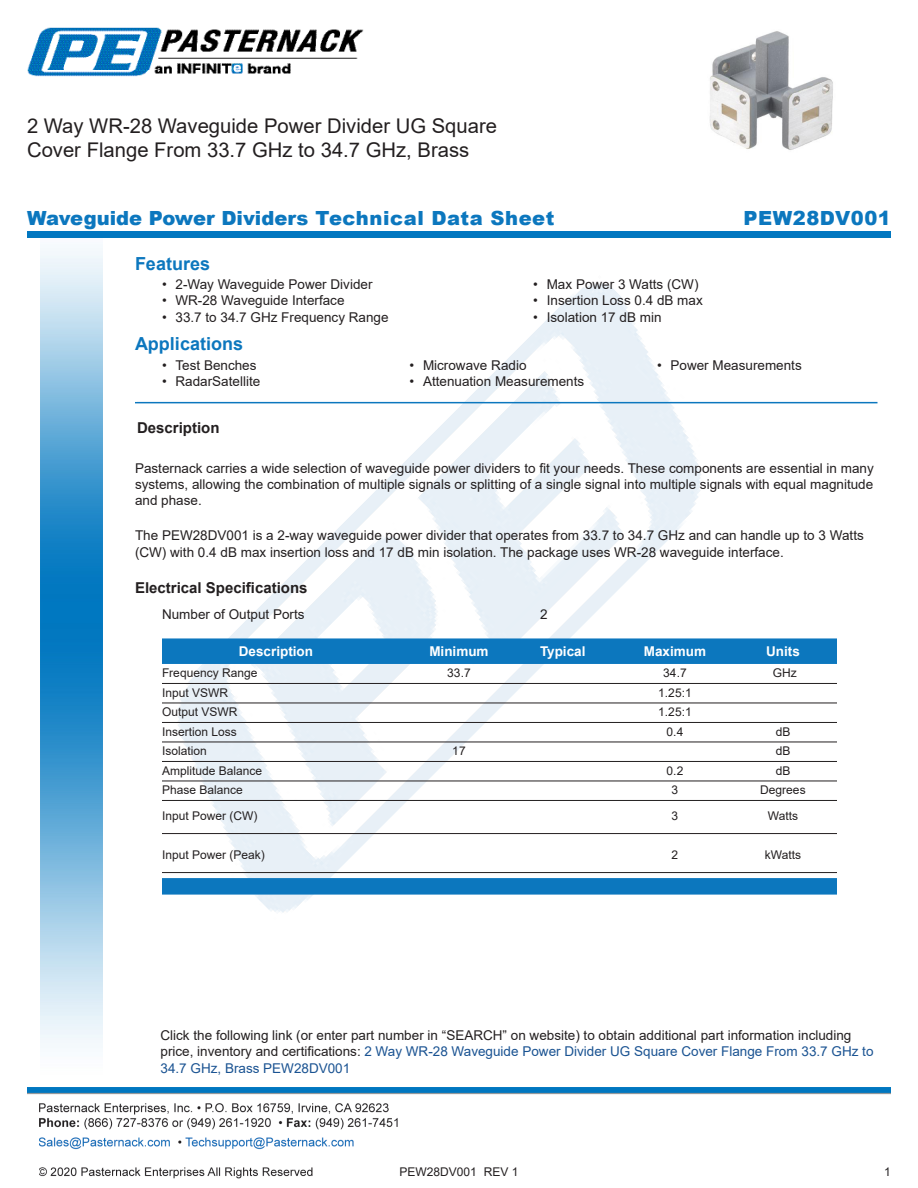
<style>
.page{position:relative;width:918px;height:1188px;background:#fff}
.page>*{position:absolute;margin:0;border:0;box-sizing:border-box;transform-origin:0 0}
.Web_Description_Para{font:20.25px/24.3px "Arial";color:#231f20}
.t1{font:900 19.5px "Arial";color:#0c77be}
.t2{font:900 19.5px "Arial";letter-spacing:.025em;color:#0c77be}
.Head1{font:700 18px "Arial";color:#0c77be}
.Head1-2{font:700 15px "Arial";color:#231f20}
.Marketing_and_URL{font:13.5px/16.2px "Arial";color:#231f20;text-align:justify}
.Description_and_PN_L{font:13.5px/16.2px "Arial";color:#231f20}
.Table-Header{font:700 13.5px "Arial";color:#fff}
.Specs_Para{font:13.5px "Arial";color:#231f20}
.Table-Body{font:12px "Arial";color:#231f20}
.s1{color:#1a5392}
</style>
<div class="page">
<img style="left:39px;top:1103px;width:359px;height:76px">
<img style="left:102px;top:248px;width:719px;height:722px">
<img style="left:27px;top:1088px;width:864px;height:7px">
<img style="left:40px;top:237px;width:62px;height:811px">
<div style="left:27px;top:231px;width:864px;height:6px;background:#0177c0"></div>
<img style="left:27px;top:27px;width:337px;height:50px">
<hr style="left:135px;top:402px;width:743px;height:1px;background:#0c77be">
<div style="left:162px;top:638px;width:675px;height:26px;background:#0c77be"></div>
<hr style="left:162px;top:683px;width:675px;height:1px;background:#231f20">
<hr style="left:162px;top:703px;width:675px;height:1px;background:#231f20">
<hr style="left:162px;top:722px;width:675px;height:1px;background:#231f20">
<hr style="left:162px;top:742px;width:675px;height:1px;background:#231f20">
<hr style="left:162px;top:761px;width:675px;height:1px;background:#231f20">
<hr style="left:162px;top:781px;width:675px;height:1px;background:#231f20">
<hr style="left:162px;top:800px;width:675px;height:1px;background:#231f20">
<hr style="left:162px;top:833px;width:675px;height:1px;background:#231f20">
<hr style="left:162px;top:872px;width:675px;height:1px;background:#231f20">
<div style="left:162px;top:878px;width:675px;height:17px;background:#0c77be"></div>
<img style="left:710px;top:31px;width:123px;height:119px">
<h1 class="Web_Description_Para" style="left:27px;top:114px;width:471px">2 Way WR-28 Waveguide Power Divider UG Square<br>Cover Flange From 33.7 GHz to 34.7 GHz, Brass</h1>
<p class="t1" style="left:27px;top:204px;width:529px">Waveguide Power Dividers Technical Data Sheet</p>
<p class="t2" style="left:743px;top:204px;width:149px">PEW28DV001</p>
<p class="Head1" style="left:135px;top:251px;width:77px">Features</p>
<p class="Marketing_and_URL" style="left:162px;top:276px;width:212px">• 2-Way Waveguide Power Divider</p>
<p class="Marketing_and_URL" style="left:162px;top:292px;width:184px">• WR-28 Waveguide Interface</p>
<p class="Marketing_and_URL" style="left:162px;top:309px;width:228px">• 33.7 to 34.7 GHz Frequency Range</p>
<p class="Head1" style="left:135px;top:331px;width:110px">Applications</p>
<p class="Marketing_and_URL" style="left:162px;top:357px;width:96px">• Test Benches</p>
<p class="Marketing_and_URL" style="left:162px;top:373px;width:100px">• RadarSatellite</p>
<p class="Marketing_and_URL" style="left:533px;top:276px;width:167px">• Max Power 3 Watts (CW)</p>
<p class="Marketing_and_URL" style="left:533px;top:292px;width:171px">• Insertion Loss 0.4 dB max</p>
<p class="Marketing_and_URL" style="left:533px;top:309px;width:130px">• Isolation 17 dB min</p>
<p class="Marketing_and_URL" style="left:410px;top:357px;width:119px">• Microwave Radio</p>
<p class="Marketing_and_URL" style="left:410px;top:373px;width:176px">• Attenuation Measurements</p>
<p class="Marketing_and_URL" style="left:657px;top:357px;width:146px">• Power Measurements</p>
<p class="Head1-2" style="left:137px;top:418px;width:84px">Description</p>
<p class="Marketing_and_URL" style="left:135px;top:460px;width:740px">Pasternack carries a wide selection of waveguide power dividers to fit your needs. These components are essential in many systems, allowing the combination of multiple signals or splitting of a single signal into multiple signals with equal magnitude and phase.</p>
<p class="Marketing_and_URL" style="left:135px;top:526px;width:730px;line-height:17.1px">The PEW28DV001 is a 2-way waveguide power divider that operates from 33.7 to 34.7 GHz and can handle up to 3 Watts (CW) with 0.4 dB max insertion loss and 17 dB min isolation. The package uses WR-28 waveguide interface.</p>
<p class="Head1-2" style="left:135px;top:577px;width:174px">Electrical Specifications</p>
<p class="Specs_Para" style="left:162px;top:605px;width:144px">Number of Output Ports</p>
<p class="Specs_Para" style="left:540px;top:605px;width:9px">2</p>
<p class="Table-Header" style="left:239px;top:641px;width:76px">Description</p>
<p class="Table-Header" style="left:429px;top:641px;width:61px">Minimum</p>
<p class="Table-Header" style="left:540px;top:641px;width:47px">Typical</p>
<p class="Table-Header" style="left:644px;top:641px;width:64px">Maximum</p>
<p class="Table-Header" style="left:766px;top:641px;width:35px">Units</p>
<p class="Table-Body" style="left:162px;top:665px;width:97px">Frequency Range</p>
<p class="Table-Body" style="left:447px;top:665px;width:25px">33.7</p>
<p class="Table-Body" style="left:663px;top:665px;width:25px">34.7</p>
<p class="Table-Body" style="left:773px;top:665px;width:25px">GHz</p>
<p class="Table-Body" style="left:162px;top:684px;width:68px">Input VSWR</p>
<p class="Table-Body" style="left:658px;top:684px;width:35px">1.25:1</p>
<p class="Table-Body" style="left:162px;top:704px;width:77px">Output VSWR</p>
<p class="Table-Body" style="left:658px;top:704px;width:35px">1.25:1</p>
<p class="Table-Body" style="left:162px;top:723px;width:76px">Insertion Loss</p>
<p class="Table-Body" style="left:667px;top:723px;width:18px">0.4</p>
<p class="Table-Body" style="left:776px;top:723px;width:16px">dB</p>
<p class="Table-Body" style="left:162px;top:743px;width:46px">Isolation</p>
<p class="Table-Body" style="left:452px;top:743px;width:15px">17</p>
<p class="Table-Body" style="left:776px;top:743px;width:16px">dB</p>
<p class="Table-Body" style="left:162px;top:762px;width:102px">Amplitude Balance</p>
<p class="Table-Body" style="left:667px;top:762px;width:18px">0.2</p>
<p class="Table-Body" style="left:776px;top:762px;width:16px">dB</p>
<p class="Table-Body" style="left:162px;top:782px;width:82px">Phase Balance</p>
<p class="Table-Body" style="left:672px;top:782px;width:8px">3</p>
<p class="Table-Body" style="left:760px;top:782px;width:47px">Degrees</p>
<p class="Table-Body" style="left:162px;top:807px;width:97px">Input Power (CW)</p>
<p class="Table-Body" style="left:672px;top:807px;width:8px">3</p>
<p class="Table-Body" style="left:768px;top:807px;width:32px">Watts</p>
<p class="Table-Body" style="left:162px;top:846px;width:104px">Input Power (Peak)</p>
<p class="Table-Body" style="left:672px;top:846px;width:8px">2</p>
<p class="Table-Body" style="left:765px;top:846px;width:38px">kWatts</p>
<p class="Description_and_PN_L" style="left:160px;top:1027px;width:715px">Click the following link (or enter part number in “SEARCH” on website) to obtain additional part information including price, inventory and certifications: <span class="s1">2 Way WR-28 Waveguide Power Divider UG Square Cover Flange From 33.7 GHz to<br>34.7 GHz, Brass PEW28DV001</span></p>
<p class="Table-Body" style="left:400px;top:1163px;width:120px">PEW28DV001 REV 1</p>
<p class="Table-Body" style="left:884px;top:1163px;width:8px">1</p>
</div>
